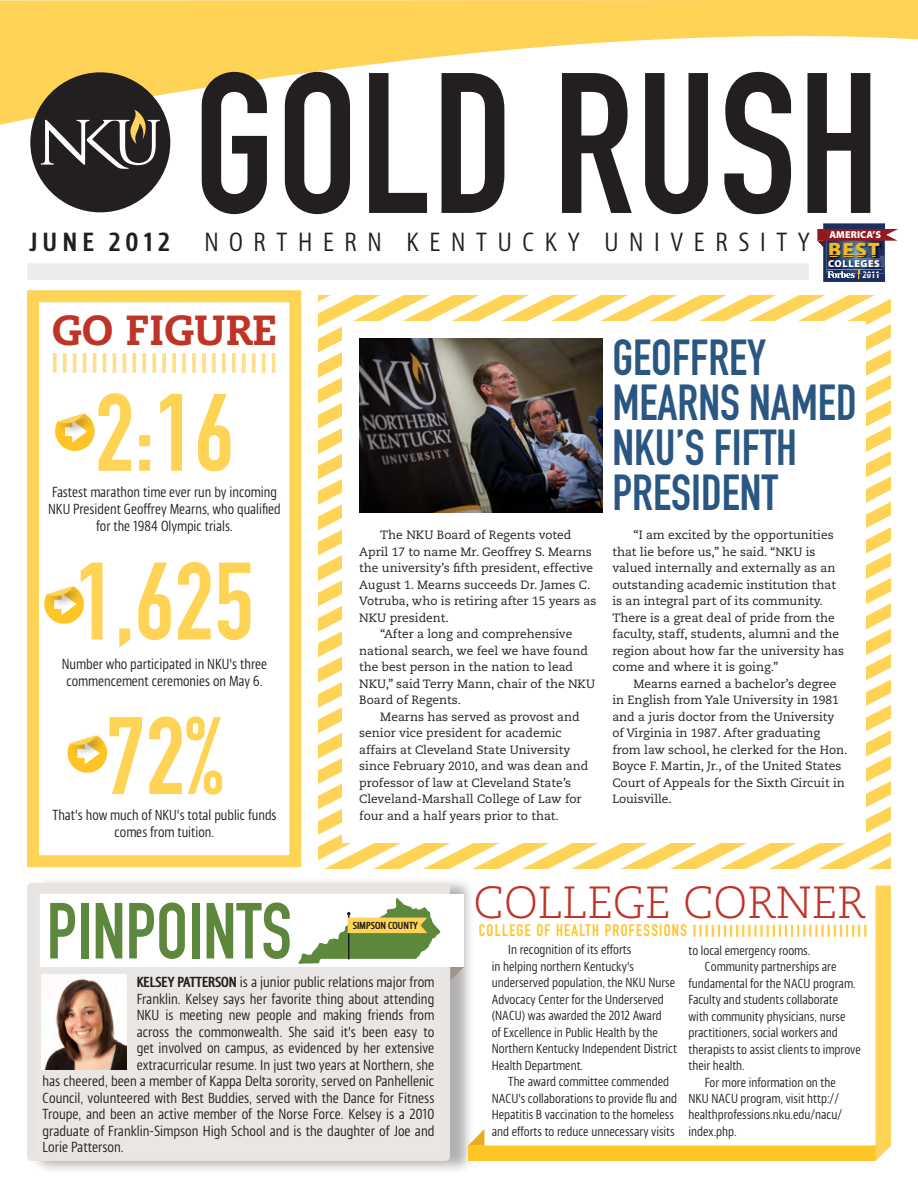
<style>
.page{position:relative;width:918px;height:1188px;background:#fff}
.page>*{position:absolute;margin:0;border:0;box-sizing:border-box;transform-origin:0 0}
.t1{font:196.5px "DIN Engschrift";letter-spacing:.01em;color:#231f20}
.t2{font:108px "DIN Engschrift";color:#fed356}
.t3{font:78px "DIN Engschrift";color:#5c873c;scale:.96 1}
.t4{font:49.95px/45px "DIN Engschrift";color:#2a5782}
.t5{font:300 45px "Caecilia";color:#be3427}
.t6{font:800 42px "Caecilia";color:#be3427}
.t7{font:27px "Dione";letter-spacing:.4em;color:#231f20}
.t8{font:700 27px "Dione";letter-spacing:.22em;color:#231f20}
.t9{font:900 21px "Myriad Pro";color:#f2b927}
.t10{font:16.5px "DIN Engschrift";letter-spacing:.08em;color:#ffc425}
.t11{font:15px "Dione";color:#231f20}
.t12{font:15px/17.2px "Dione";color:#231f20;text-align:center;scale:.96 1}
.t13{font:13.5px/16.5px "Dione";color:#231f20}
.t14{font:12px/16.5px "Caecilia";color:#231f20}
.t15{font:700 10.5px "Dione";color:#231f20}
.t16{font:900 10.05px "Myriad Pro";letter-spacing:.025em;color:#fff}
.t17{font:900 10.05px "Myriad Pro";letter-spacing:.055em;color:#fff}
.t18{font:700 condensed 10.05px "Myriad Pro";color:#fff}
.s1{font-weight:700}
</style>
<div class="page">
<div style="left:27px;top:263px;width:782px;height:17px;background:#eeece9"></div>
<div style="left:31px;top:876px;width:444px;height:299px;background:#231f20;opacity:.35"></div>
<div style="left:27px;top:883px;width:423px;height:278px;background:#e9e6e3"></div>
<div style="left:27px;top:290px;width:274px;height:577px;border:12px solid #fed356"></div>
<div style="left:40px;top:894px;width:424px;height:73px;background:#fff"></div>
<img style="left:41px;top:974px;width:86px;height:96px">
<svg style="left:318px;top:302px;width:573px;height:20px"></svg>
<svg style="left:321px;top:543px;width:570px;height:325px"></svg>
<svg style="left:332px;top:563px;width:559px;height:305px"></svg>
<svg style="left:441px;top:737px;width:450px;height:131px"></svg>
<div style="left:343px;top:321px;width:523px;height:522px;background:#fff"></div>
<svg style="left:0;top:0;width:918px;height:127px"></svg>
<div style="left:30px;top:72px;width:140px;height:140px;background:#231f20;border-radius:50%"></div>
<svg style="left:41px;top:110px;width:119px;height:59px"></svg>
<svg style="left:298px;top:898px;width:143px;height:66px"></svg>
<svg style="left:817px;top:223px;width:81px;height:59px"></svg>
<img style="left:827px;top:269px;width:55px;height:1px">
<img style="left:826px;top:256px;width:58px;height:10px">
<img style="left:830px;top:256px;width:46px;height:1px">
<svg style="left:451px;top:886px;width:440px;height:275px"></svg>
<svg style="left:55px;top:414px;width:40px;height:37px"></svg>
<svg style="left:44px;top:586px;width:40px;height:38px"></svg>
<svg style="left:67px;top:735px;width:41px;height:38px"></svg>
<svg style="left:53px;top:353px;width:4px;height:20px"></svg>
<svg style="left:63px;top:353px;width:4px;height:20px"></svg>
<hr style="left:73px;top:353px;width:3px;height:20px;background:#ffcd46">
<hr style="left:83px;top:353px;width:3px;height:20px;background:#ffcd46">
<hr style="left:93px;top:353px;width:3px;height:20px;background:#ffcd46">
<hr style="left:103px;top:353px;width:3px;height:20px;background:#ffcd46">
<hr style="left:113px;top:353px;width:3px;height:20px;background:#ffcd46">
<hr style="left:123px;top:353px;width:3px;height:20px;background:#ffcd46">
<svg style="left:132px;top:353px;width:4px;height:20px"></svg>
<svg style="left:142px;top:353px;width:4px;height:20px"></svg>
<svg style="left:152px;top:353px;width:4px;height:20px"></svg>
<svg style="left:162px;top:353px;width:4px;height:20px"></svg>
<svg style="left:172px;top:353px;width:4px;height:20px"></svg>
<svg style="left:182px;top:353px;width:4px;height:20px"></svg>
<svg style="left:192px;top:353px;width:4px;height:20px"></svg>
<svg style="left:202px;top:353px;width:4px;height:20px"></svg>
<svg style="left:212px;top:353px;width:4px;height:20px"></svg>
<svg style="left:222px;top:353px;width:4px;height:20px"></svg>
<svg style="left:232px;top:353px;width:4px;height:20px"></svg>
<svg style="left:242px;top:353px;width:4px;height:20px"></svg>
<svg style="left:252px;top:353px;width:4px;height:20px"></svg>
<hr style="left:262px;top:353px;width:3px;height:20px;background:#ffcd46">
<hr style="left:272px;top:353px;width:3px;height:20px;background:#ffcd46">
<img style="left:360px;top:338px;width:243px;height:175px">
<p class="t1" style="left:194px;top:29px;width:687px">GOLD RUSH</p>
<p class="t8" style="left:29px;top:226px;width:142px">JUNE 2012</p>
<p class="t7" style="left:204px;top:226px;width:607px">NORTHERN KENTUCKY UNIVERSITY</p>
<p class="t16" style="left:829px;top:229px;width:53px">AMERICA’S</p>
<p class="t17" style="left:828px;top:257px;width:53px">COLLEGES</p>
<p class="t9" style="left:828px;top:238px;width:53px">BEST</p>
<p class="t18" style="left:863px;top:268px;width:19px">2011</p>
<p class="t6" style="left:52px;top:304px;width:227px">GO FIGURE</p>
<p class="t2" style="left:95px;top:370px;width:141px">2:16</p>
<p class="t12" style="left:48px;top:483px;width:244px">Fastest marathon time ever run by incoming<br>NKU President Geoffrey Mearns, who qualified for the 1984 Olympic trials.</p>
<p class="t2" style="left:75px;top:538px;width:180px">1,625</p>
<p class="t12" style="left:62px;top:655px;width:215px">Number who participated in NKU’s three commencement ceremonies on May 6.</p>
<p class="t2" style="left:106px;top:693px;width:119px">72%</p>
<p class="t12" style="left:52px;top:807px;width:235px">That’s how much of NKU’s total public funds comes from tuition.</p>
<p class="t14" style="left:359px;top:527px;width:239px;text-indent:21px">The NKU Board of Regents voted April 17 to name Mr. Geoffrey S. Mearns the university’s fifth president, effective August 1. Mearns succeeds Dr. James C.<br>Votruba, who is retiring after 15 years as NKU president.</p>
<p class="t14" style="left:359px;top:626px;width:237px;text-indent:21px">“After a long and comprehensive national search, we feel we have found the best person in the nation to lead<br>NKU,” said Terry Mann, chair of the NKU<br>Board of Regents.</p>
<p class="t14" style="left:359px;top:708px;width:231px;text-indent:21px">Mearns has served as provost and senior vice president for academic affairs at Cleveland State University since February 2010, and was dean and professor of law at Cleveland State’s Cleveland-Marshall College of Law for four and a half years prior to that.</p>
<p class="t4" style="left:612px;top:336px;width:246px">GEOFFREY<br>MEARNS NAMED<br>NKU’S FIFTH<br>PRESIDENT</p>
<p class="t14" style="left:612px;top:527px;width:233px;text-indent:21px">“I am excited by the opportunities that lie before us,” he said. “NKU is valued internally and externally as an outstanding academic institution that is an integral part of its community.<br>There is a great deal of pride from the faculty, staff, students, alumni and the region about how far the university has come and where it is going.”</p>
<p class="t14" style="left:612px;top:675px;width:237px;text-indent:21px">Mearns earned a bachelor’s degree in English from Yale University in 1981 and a juris doctor from the University of Virginia in 1987. After graduating from law school, he clerked for the Hon.<br>Boyce F. Martin, Jr., of the United States Court of Appeals for the Sixth Circuit in Louisville.</p>
<p class="t3" style="left:47px;top:885px;width:257px">PINPOINTS</p>
<p class="t15" style="left:353px;top:919px;width:67px">SIMPSON COUNTY</p>
<p class="t11" style="left:137px;top:974px;width:299px"><span class="s1">KELSEY PATTERSON</span> is a junior public relations major from</p>
<p class="t11" style="left:137px;top:990px;width:299px">Franklin. Kelsey says her favorite thing about attending</p>
<p class="t11" style="left:137px;top:1007px;width:299px">NKU is meeting new people and making friends from</p>
<p class="t11" style="left:137px;top:1023px;width:299px">across the commonwealth. She said it’s been easy to</p>
<p class="t11" style="left:137px;top:1040px;width:299px">get involved on campus, as evidenced by her extensive</p>
<p class="t11" style="left:137px;top:1056px;width:299px">extracurricular resume. In just two years at Northern, she</p>
<p class="t11" style="left:43px;top:1073px;width:393px">has cheered, been a member of Kappa Delta sorority, served on Panhellenic</p>
<p class="t11" style="left:43px;top:1089px;width:393px">Council, volunteered with Best Buddies, served with the Dance for Fitness</p>
<p class="t11" style="left:43px;top:1106px;width:393px">Troupe, and been an active member of the Norse Force. Kelsey is a 2010</p>
<p class="t11" style="left:43px;top:1122px;width:393px">graduate of Franklin-Simpson High School and is the daughter of Joe and</p>
<p class="t11" style="left:43px;top:1139px;width:83px">Lorie Patterson.</p>
<p class="t5" style="left:474px;top:877px;width:394px">COLLEGE CORNER</p>
<p class="t10" style="left:479px;top:921px;width:210px">COLLEGE OF HEALTH PROFESSIONS</p>
<p class="t13" style="left:492px;top:942px;width:187px;text-indent:16px">In recognition of its efforts<br>in helping northern Kentucky’s underserved population, the NKU Nurse Advocacy Center for the Underserved (NACU) was awarded the 2012 Award<br>of Excellence in Public Health by the Northern Kentucky Independent District Health Department.</p>
<p class="t13" style="left:492px;top:1074px;width:187px;text-indent:16px">The award committee commended NACU’s collaborations to provide flu and Hepatitis B vaccination to the homeless and efforts to reduce unnecessary visits</p>
<p class="t13" style="left:688px;top:942px;width:123px">to local emergency rooms.</p>
<p class="t13" style="left:688px;top:958px;width:174px;text-indent:16px">Community partnerships are fundamental for the NACU program.<br>Faculty and students collaborate with community physicians, nurse practitioners, social workers and therapists to assist clients to improve their health.</p>
<p class="t13" style="left:688px;top:1074px;width:155px;text-indent:16px">For more information on the<br>NKU NACU program, visit http:// healthprofessions.nku.edu/nacu/ index.php.</p>
</div>
